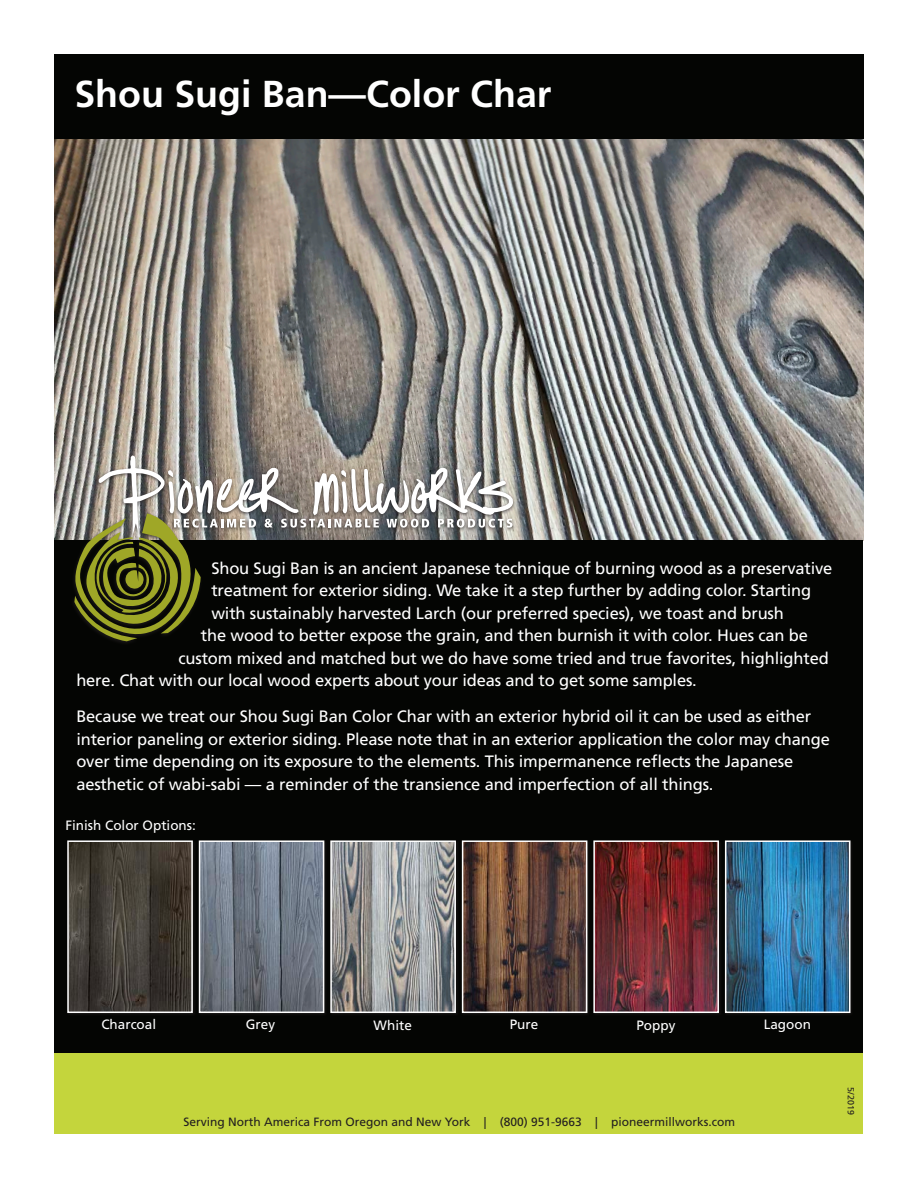
<style>
.page{position:relative;width:918px;height:1188px;background:#fff}
.page>*{position:absolute;margin:0;border:0;box-sizing:border-box;transform-origin:0 0}
.t1{font:700 37.5px "Frutiger LT Std";color:#fff}
.t2{font:16.5px/22.5px "Frutiger LT Std";letter-spacing:-.01em;color:#fff}
.t3{font:13.5px "Frutiger LT Std";color:#fff}
.t4{font:12px "Frutiger LT Std";color:#231f20}
.t5{font:9px "Frutiger LT Std";color:#231f20}
</style>
<div class="page">
<img style="left:54px;top:138px;width:809px;height:402px">
<div style="left:55px;top:540px;width:808px;height:513px;background:#040503"></div>
<div style="left:54px;top:54px;width:809px;height:84px;background:#040503"></div>
<div style="left:55px;top:1053px;width:808px;height:81px;background:#c4d53c"></div>
<div style="left:71px;top:454px;width:445px;height:192px;background:#231f20;opacity:.75"></div>
<svg style="left:74px;top:455px;width:439px;height:186px"></svg>
<div style="left:724px;top:840px;width:129px;height:176px;background:#231f20;opacity:.44"></div>
<img style="left:728px;top:843px;width:119px;height:167px">
<div style="left:725px;top:840px;width:125px;height:173px;border:2px solid #fff"></div>
<div style="left:67px;top:840px;width:129px;height:176px;background:#231f20;opacity:.44"></div>
<img style="left:70px;top:843px;width:120px;height:167px">
<div style="left:67px;top:840px;width:126px;height:173px;border:2px solid #fff"></div>
<div style="left:461px;top:840px;width:129px;height:176px;background:#231f20;opacity:.44"></div>
<img style="left:465px;top:843px;width:119px;height:167px">
<div style="left:462px;top:840px;width:125px;height:173px;border:2px solid #fff"></div>
<div style="left:198px;top:840px;width:129px;height:176px;background:#231f20;opacity:.44"></div>
<img style="left:202px;top:843px;width:119px;height:167px">
<div style="left:199px;top:840px;width:125px;height:173px;border:2px solid #fff"></div>
<div style="left:593px;top:840px;width:129px;height:176px;background:#231f20;opacity:.44"></div>
<img style="left:596px;top:843px;width:120px;height:167px">
<div style="left:593px;top:840px;width:126px;height:173px;border:2px solid #fff"></div>
<div style="left:330px;top:840px;width:129px;height:176px;background:#231f20;opacity:.44"></div>
<img style="left:333px;top:843px;width:120px;height:167px">
<div style="left:330px;top:840px;width:126px;height:173px;border:2px solid #fff"></div>
<p class="t1" style="left:74px;top:72px;width:479px">Shou Sugi Ban—Color Char</p>
<p class="t2" style="left:211px;top:557px;width:623px">Shou Sugi Ban is an ancient Japanese technique of burning wood as a preservative</p>
<p class="t2" style="left:211px;top:579px;width:601px">treatment for exterior siding. We take it a step further by adding color. Starting</p>
<p class="t2" style="left:211px;top:602px;width:574px">with sustainably harvested Larch (our preferred species), we toast and brush</p>
<p class="t2" style="left:201px;top:624px;width:609px">the wood to better expose the grain, and then burnish it with color. Hues can be</p>
<p class="t2" style="left:178px;top:647px;width:652px">custom mixed and matched but we do have some tried and true favorites, highlighted</p>
<p class="t2" style="left:76px;top:669px;width:622px">here. Chat with our local wood experts about your ideas and to get some samples.</p>
<p class="t2" style="left:76px;top:705px;width:755px">Because we treat our Shou Sugi Ban Color Char with an exterior hybrid oil it can be used as either interior paneling or exterior siding. Please note that in an exterior application the color may change over time depending on its exposure to the elements. This impermanence reflects the Japanese aesthetic of wabi-sabi — a reminder of the transience and imperfection of all things.</p>
<p class="t3" style="left:65px;top:818px;width:132px">Finish Color Options:</p>
<p class="t3" style="left:101px;top:1017px;width:56px">Charcoal</p>
<p class="t3" style="left:246px;top:1017px;width:31px">Grey</p>
<p class="t3" style="left:374px;top:1017px;width:40px">White</p>
<p class="t3" style="left:510px;top:1017px;width:30px">Pure</p>
<p class="t3" style="left:636px;top:1017px;width:41px">Poppy</p>
<p class="t3" style="left:764px;top:1017px;width:49px">Lagoon</p>
<p class="t4" style="left:184px;top:1115px;width:553px">Serving North America From Oregon and New York | (800) 951-9663 | pioneermillworks.com</p>
<p class="t5" style="left:856px;top:1087px;width:29px;rotate:90deg">5/2019</p>
</div>
